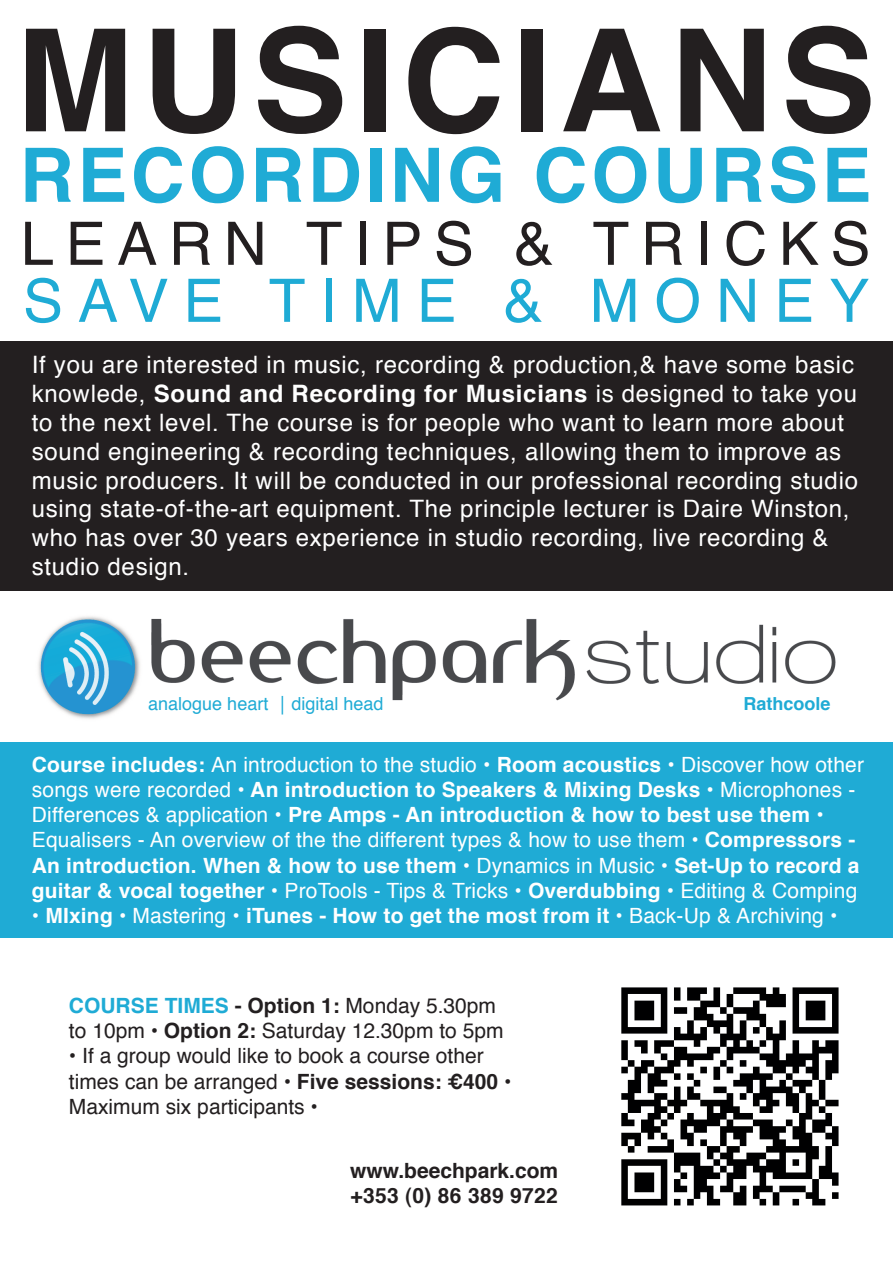
<style>
.page{position:relative;width:893px;height:1263px;background:#fff}
.page>*{position:absolute;margin:0;border:0;box-sizing:border-box;transform-origin:0 0}
.t1{font:700 142.5px "Helvetica";letter-spacing:.055em;color:#231f20}
.t2{font:700 75px "Helvetica";letter-spacing:.045em;color:#1fabd5}
.t3{font:60px "Helvetica";letter-spacing:.195em;color:#231f20}
.t4{font:60px "Helvetica";letter-spacing:.25em;color:#1fabd5}
.t5{font:24px/28.8px "Helvetica";letter-spacing:.03em;color:#fff}
.t6{font:700 21px/25.2px "Helvetica";letter-spacing:.01em;color:#fff}
.t7{font:21px/25.2px "Helvetica";color:#231f20}
.t8{font:700 21px/25.2px "Helvetica";color:#231f20}
.t9{font:18px "Helvetica";color:#1fabd5}
.t10{font:700 18px "Helvetica";color:#1fabd5}
.s1{font-weight:700}
.s2{font-weight:400}
.s3{font-weight:700;color:#1fabd5}
</style>
<div class="page">
<div style="left:0;top:742px;width:893px;height:196px;background:#1fabd5"></div>
<div style="left:0;top:342px;width:893px;height:249px;background:#231f20"></div>
<img style="left:38px;top:616px;width:798px;height:103px">
<img style="left:621px;top:987px;width:218px;height:219px">
<h1 class="t1" style="left:15px;top:-34px;width:861px">MUSICIANS</h1>
<h2 class="t2" style="left:20px;top:115px;width:853px">RECORDING COURSE</h2>
<h3 class="t3" style="left:21px;top:197px;width:851px">LEARN TIPS &amp; TRICKS</h3>
<h3 class="t4" style="left:23px;top:254px;width:848px">SAVE TIME &amp; MONEY</h3>
<p class="t5" style="left:32px;top:351px;width:828px">If you are interested in music, recording &amp; production,&amp; have some basic knowlede, <span class="s1">Sound and Recording for Musicians</span> is designed to take you to the next level. The course is for people who want to learn more about sound engineering &amp; recording techniques, allowing them to improve as music producers. It will be conducted in our professional recording studio using state-of-the-art equipment. The principle lecturer is Daire Winston, who has over 30 years experience in studio recording, live recording &amp; studio design.</p>
<p class="t9" style="left:148px;top:690px;width:237px">analogue heart │digital head</p>
<p class="t10" style="left:743px;top:689px;width:89px">Rathcoole</p>
<p class="t6" style="left:32px;top:752px;width:834px">Course includes: <span class="s2">An introduction to the studio</span> • Room acoustics • <span class="s2">Discover how other songs were recorded</span> • An introduction to Speakers &amp; Mixing Desks • <span class="s2">Microphones - Differences &amp; application</span> • Pre Amps - An introduction &amp; how to best use them • <span class="s2">Equalisers - An overview of the the different types &amp; how to use them</span> • Compressors - An introduction. When &amp; how to use them • <span class="s2">Dynamics in Music</span> • Set-Up to record a guitar &amp; vocal together • <span class="s2">ProTools - Tips &amp; Tricks</span> • Overdubbing • <span class="s2">Editing &amp; Comping</span></p>
<p class="t6" style="left:32px;top:903px;width:807px">• MIxing • <span class="s2">Mastering</span> • iTunes - How to get the most from it • <span class="s2">Back-Up &amp; Archiving</span> •</p>
<p class="t7" style="left:69px;top:993px;width:436px"><span class="s3">COURSE TIMES</span> <span class="s1">- Option 1:</span> Monday 5.30pm to 10pm • <span class="s1">Option 2:</span> Saturday 12.30pm to 5pm</p>
<p class="t7" style="left:69px;top:1044px;width:444px">• If a group would like to book a course other times can be arranged • <span class="s1">Five sessions: €400 •<br></span>Maximum six participants •</p>
<p class="t8" style="left:350px;top:1158px;width:210px">www.beechpark.com +353 (0) 86 389 9722</p>
</div>
